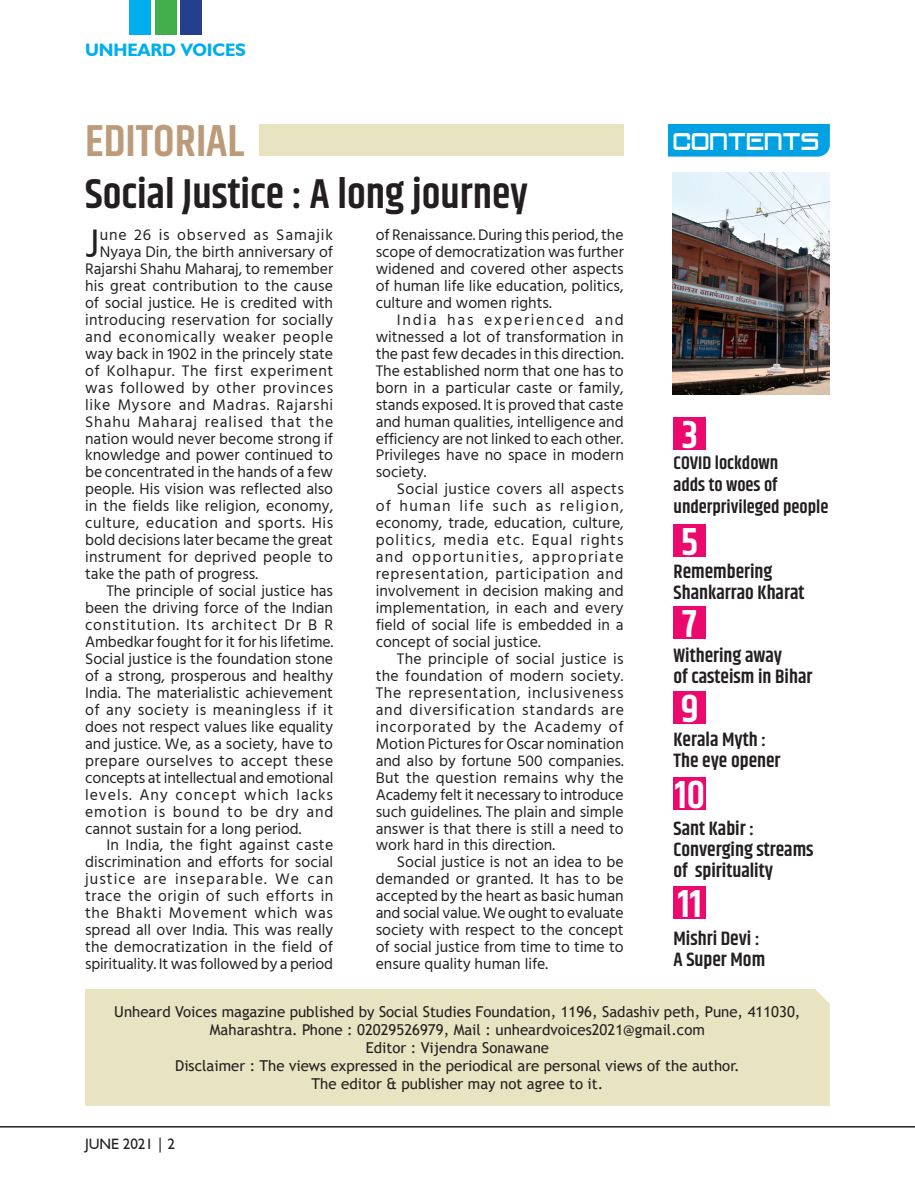
<style>
.page{position:relative;width:915px;height:1191px;background:#fff}
.page>*{position:absolute;margin:0;border:0;box-sizing:border-box;transform-origin:0 0}
.Body_text{font:600 45px "Khand";color:#bb9b79}
.Body_text-2{font:600 42px "Khand";color:#231f20}
.Body_text-3{font:40.95px "Hind";color:#231f20}
.First{font:600 39.45px "Khand";color:#fff}
.Body_text-4{font:31.65px "Blade Singer";color:#fff;scale:.77 1}
.First-2{font:600 19.5px/21px "Khand";color:#231f20}
.First-3{font:600 18.45px/22px "Khand";color:#231f20}
.t1{font:700 18px "Humanist 521 BT";letter-spacing:-.005em;color:#00aeef}
.Body_text-5{font:15.75px/17px "Hind";color:#231f20;text-align:justify}
.Body_text-6{font:15.75px "Hind";letter-spacing:.04em;color:#231f20}
.Body_text-7{font:15.75px "Hind";letter-spacing:.045em;color:#231f20}
.Body_text-8{font:15.75px "Hind";letter-spacing:.055em;color:#231f20}
.Body_text-9{font:15.75px "Hind";letter-spacing:.03em;color:#231f20}
.Body_text-10{font:15.75px "Hind";letter-spacing:.02em;color:#231f20}
.First-4{font:15px/18px "Trebuchet MS";color:#231f20;text-align:center}
.t2{font:15px "Humanist 521 BT";letter-spacing:-.005em;color:#231f20}
</style>
<div class="page">
<div style="left:85px;top:989px;width:744px;height:117px;background:#e8e4c2"></div>
<div style="left:668px;top:124px;width:161px;height:33px;background:#00a1e3"></div>
<div style="left:259px;top:124px;width:364px;height:32px;background:#e8e4c2"></div>
<div style="left:673px;top:417px;width:32px;height:33px;background:#ec096d"></div>
<div style="left:673px;top:524px;width:32px;height:33px;background:#ec096d"></div>
<div style="left:673px;top:606px;width:32px;height:32px;background:#ec096d"></div>
<div style="left:673px;top:691px;width:32px;height:33px;background:#ec096d"></div>
<div style="left:673px;top:777px;width:32px;height:32px;background:#ec096d"></div>
<div style="left:673px;top:886px;width:32px;height:32px;background:#ec096d"></div>
<img style="left:672px;top:172px;width:157px;height:222px">
<div style="left:129px;top:0;width:22px;height:35px;background:#00aeef"></div>
<div style="left:155px;top:0;width:21px;height:35px;background:#40ae49"></div>
<div style="left:180px;top:0;width:22px;height:35px;background:#253f8e"></div>
<hr style="left:0;top:1126px;width:914px;height:1px;background:#231f20">
<p class="t1" style="left:85px;top:38px;width:162px">UNHEARD VOICES</p>
<p class="Body_text" style="left:85px;top:111px;width:161px">EDITORIAL</p>
<p class="Body_text-2" style="left:85px;top:166px;width:444px">Social Justice : A long journey</p>
<p class="Body_text-3" style="left:85px;top:216px;width:16px">J</p>
<p class="Body_text-8" style="left:100px;top:224px;width:235px">une 26 is observed as Samajik</p>
<p class="Body_text-5" style="left:100px;top:244px;width:235px">Nyaya Din, the birth anniversary of</p>
<p class="Body_text-5" style="left:85px;top:261px;width:249px">Rajarshi Shahu Maharaj, to remember</p>
<p class="Body_text-5" style="left:85px;top:278px;width:249px">his great contribution to the cause</p>
<p class="Body_text-5" style="left:85px;top:295px;width:249px">of social justice. He is credited with</p>
<p class="Body_text-5" style="left:85px;top:312px;width:249px">introducing reservation for socially</p>
<p class="Body_text-7" style="left:85px;top:326px;width:249px">and economically weaker people</p>
<p class="Body_text-5" style="left:85px;top:346px;width:249px">way back in 1902 in the princely state</p>
<p class="Body_text-6" style="left:85px;top:360px;width:249px">of Kolhapur. The first experiment</p>
<p class="Body_text-6" style="left:85px;top:377px;width:249px">was followed by other provinces</p>
<p class="Body_text-7" style="left:85px;top:394px;width:249px">like Mysore and Madras. Rajarshi</p>
<p class="Body_text-8" style="left:85px;top:411px;width:249px">Shahu Maharaj realised that the</p>
<p class="Body_text-5" style="left:85px;top:430px;width:249px">nation would never become strong if</p>
<p class="Body_text-5" style="left:85px;top:447px;width:249px">knowledge and power continued to</p>
<p class="Body_text-5" style="left:85px;top:464px;width:249px">be concentrated in the hands of a few</p>
<p class="Body_text-5" style="left:85px;top:481px;width:249px">people. His vision was reflected also</p>
<p class="Body_text-5" style="left:85px;top:498px;width:249px">in the fields like religion, economy,</p>
<p class="Body_text-9" style="left:85px;top:512px;width:249px">culture, education and sports. His</p>
<p class="Body_text-5" style="left:85px;top:532px;width:249px">bold decisions later became the great</p>
<p class="Body_text-10" style="left:85px;top:546px;width:249px">instrument for deprived people to</p>
<p class="Body_text-5" style="left:85px;top:566px;width:174px">take the path of progress.</p>
<p class="Body_text-5" style="left:85px;top:583px;width:249px;text-indent:21px">The principle of social justice has been the driving force of the Indian constitution. Its architect Dr B R Ambedkar fought for it for his lifetime.<br>Social justice is the foundation stone of a strong, prosperous and healthy India. The materialistic achievement of any society is meaningless if it does not respect values like equality and justice. We, as a society, have to prepare ourselves to accept these concepts at intellectual and emotional levels. Any concept which lacks emotion is bound to be dry and cannot sustain for a long period.</p>
<p class="Body_text-5" style="left:85px;top:837px;width:249px;text-indent:21px">In India, the fight against caste discrimination and efforts for social justice are inseparable. We can trace the origin of such efforts in the Bhakti Movement which was spread all over India. This was really the democratization in the field of spirituality. It was followed by a period</p>
<p class="Body_text-5" style="left:375px;top:227px;width:249px">of Renaissance. During this period, the scope of democratization was further widened and covered other aspects of human life like education, politics, culture and women rights.</p>
<p class="Body_text-5" style="left:375px;top:312px;width:249px;text-indent:21px">India has experienced and witnessed a lot of transformation in the past few decades in this direction.<br>The established norm that one has to born in a particular caste or family, stands exposed. It is proved that caste and human qualities, intelligence and efficiency are not linked to each other.<br>Privileges have no space in modern society.</p>
<p class="Body_text-5" style="left:375px;top:481px;width:249px;text-indent:21px">Social justice covers all aspects of human life such as religion, economy, trade, education, culture, politics, media etc. Equal rights and opportunities, appropriate representation, participation and involvement in decision making and implementation, in each and every field of social life is embedded in a concept of social justice.</p>
<p class="Body_text-5" style="left:375px;top:651px;width:249px;text-indent:21px">The principle of social justice is the foundation of modern society.<br>The representation, inclusiveness and diversification standards are incorporated by the Academy of Motion Pictures for Oscar nomination and also by fortune 500 companies.<br>But the question remains why the Academy felt it necessary to introduce such guidelines. The plain and simple answer is that there is still a need to work hard in this direction.</p>
<p class="Body_text-5" style="left:375px;top:854px;width:249px;text-indent:21px">Social justice is not an idea to be demanded or granted. It has to be accepted by the heart as basic human and social value. We ought to evaluate society with respect to the concept of social justice from time to time to ensure quality human life.</p>
<p class="Body_text-4" style="left:672px;top:128px;width:191px">CONTENTS</p>
<p class="First" style="left:681px;top:409px;width:18px">3</p>
<p class="First-3" style="left:673px;top:453px;width:156px">COVID lockdown<br>adds to woes of underprivileged people</p>
<p class="First" style="left:681px;top:516px;width:19px">5</p>
<p class="First-2" style="left:673px;top:562px;width:132px">Remembering<br>Shankarrao Kharat</p>
<p class="First" style="left:682px;top:597px;width:16px">7</p>
<p class="First-2" style="left:673px;top:646px;width:140px">Withering away<br>of casteism in Bihar</p>
<p class="First" style="left:680px;top:683px;width:19px">9</p>
<p class="First-2" style="left:673px;top:730px;width:108px">Kerala Myth :<br>The eye opener</p>
<p class="First" style="left:674px;top:768px;width:32px">10</p>
<p class="First-2" style="left:673px;top:819px;width:142px">Sant Kabir :<br>Converging streams of spirituality</p>
<p class="First" style="left:677px;top:877px;width:26px">11</p>
<p class="First-2" style="left:673px;top:928px;width:93px">Mishri Devi :<br>A Super Mom</p>
<p class="First-4" style="left:114px;top:1002px;width:687px">Unheard Voices magazine published by Social Studies Foundation, 1196, Sadashiv peth, Pune, 411030,<br>Maharashtra. Phone : 02029526979, Mail : unheardvoices2021@gmail.com</p>
<p class="First-4" style="left:366px;top:1038px;width:185px">Editor : Vijendra Sonawane</p>
<p class="First-4" style="left:175px;top:1056px;width:566px">Disclaimer : The views expressed in the periodical are personal views of the author.<br>The editor &amp; publisher may not agree to it.</p>
<p class="t2" style="left:85px;top:1134px;width:91px">JUNE 2021 | 2</p>
</div>
